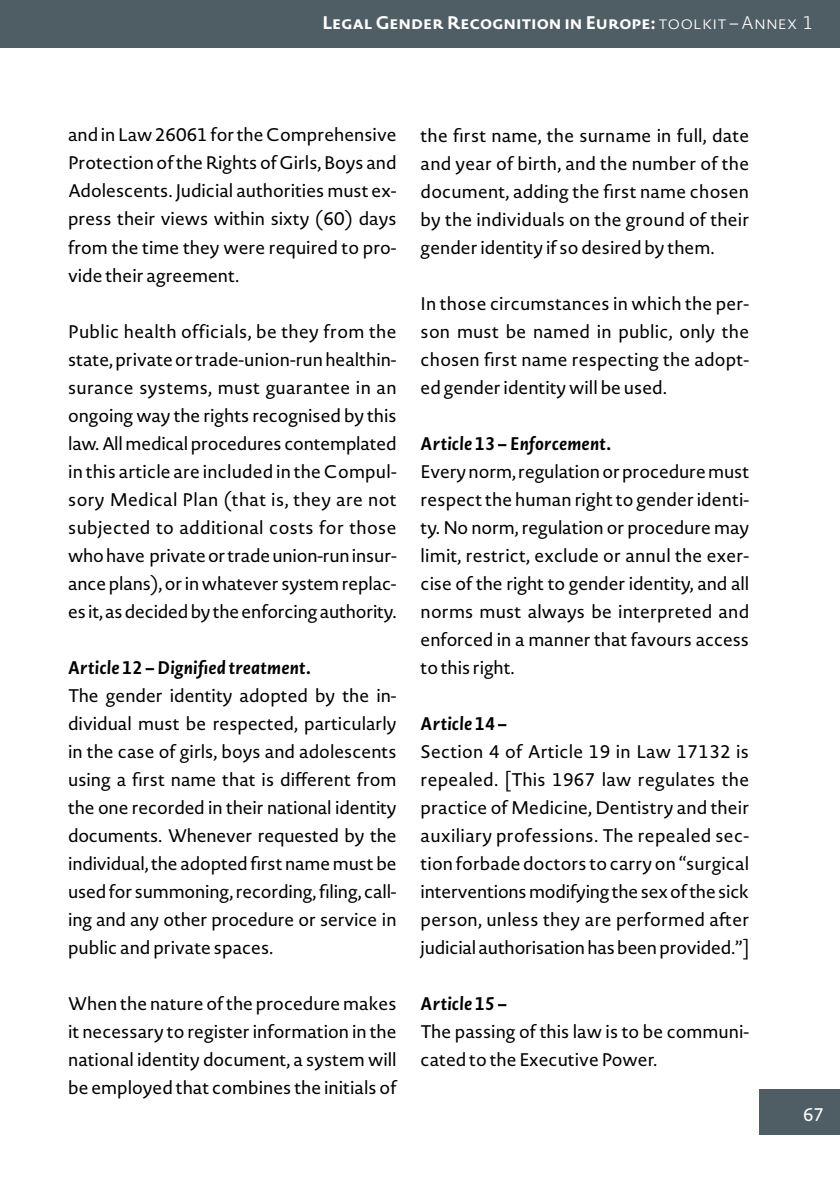
<style>
.page{position:relative;width:840px;height:1191px;background:#fff}
.page>*{position:absolute;margin:0;border:0;box-sizing:border-box;transform-origin:0 0}
.t1{font:18px/28px "Novel Sans Pro";color:#000;text-align:justify}
.t2{font:italic 700 18px "Novel Sans Pro";letter-spacing:.01em;color:#000}
.t3{font:700 18px "Novel Sans Pro";color:#fff}
.t4{font:18px "Novel Sans Pro";color:#fff}
.s1{font-weight:200}
</style>
<div class="page">
<div style="left:0;top:0;width:839px;height:47px;background:#4f5e65"></div>
<div style="left:758px;top:1089px;width:81px;height:45px;background:#4f5e65"></div>
<p class="t3" style="left:322px;top:9px;width:492px">Legal Gender Recognition in Europe: <span class="s1">toolkit – Annex 1</span></p>
<p class="t1" style="left:68px;top:121px;width:330px">and in Law 26061 for the Comprehensive Protection of the Rights of Girls, Boys and Adolescents. Judicial authorities must ex&shy;press their views within sixty (60) days from the time they were required to pro&shy;vide their agreement.</p>
<p class="t1" style="left:68px;top:317px;width:330px">Public health officials, be they from the state, private or trade-union-run healthin&shy;surance systems, must guarantee in an ongoing way the rights recognised by this law. All medical procedures contemplated in this article are included in the Compul&shy;sory Medical Plan (that is, they are not subjected to additional costs for those who have private or trade union-run insur&shy;ance plans), or in whatever system replac&shy;es it, as decided by the enforcing authority.</p>
<p class="t2" style="left:68px;top:654px;width:244px">Article 12 – Dignified treatment.</p>
<p class="t1" style="left:68px;top:681px;width:330px">The gender identity adopted by the in&shy;dividual must be respected, particularly in the case of girls, boys and adolescents using a first name that is different from the one recorded in their national identity documents. Whenever requested by the individual, the adopted first name must be used for summoning, recording, filing, call&shy;ing and any other procedure or service in public and private spaces.</p>
<p class="t1" style="left:68px;top:989px;width:330px">When the nature of the procedure makes it necessary to register information in the national identity document, a system will be employed that combines the initials of</p>
<p class="t1" style="left:420px;top:121px;width:330px">the first name, the surname in full, date and year of birth, and the number of the document, adding the first name chosen by the individuals on the ground of their gender identity if so desired by them.</p>
<p class="t1" style="left:420px;top:289px;width:330px">In those circumstances in which the per&shy;son must be named in public, only the chosen first name respecting the adopt&shy;ed gender identity will be used.</p>
<p class="t2" style="left:420px;top:430px;width:192px">Article 13 – Enforcement.</p>
<p class="t1" style="left:420px;top:457px;width:330px">Every norm, regulation or procedure must respect the human right to gender identi&shy;ty. No norm, regulation or procedure may limit, restrict, exclude or annul the exer&shy;cise of the right to gender identity, and all norms must always be interpreted and enforced in a manner that favours access to this right.</p>
<p class="t2" style="left:420px;top:710px;width:88px">Article 14 –</p>
<p class="t1" style="left:420px;top:737px;width:330px">Section 4 of Article 19 in Law 17132 is repealed. [This 1967 law regulates the practice of Medicine, Dentistry and their auxiliary professions. The repealed sec&shy;tion forbade doctors to carry on “surgical interventions modifying the sex of the sick person, unless they are performed after judicial authorisation has been provided.”]</p>
<p class="t2" style="left:420px;top:990px;width:88px">Article 15 –</p>
<p class="t1" style="left:420px;top:1017px;width:330px">The passing of this law is to be communi&shy;cated to the Executive Power.</p>
<p class="t4" style="left:802px;top:1101px;width:23px">67</p>
</div>
